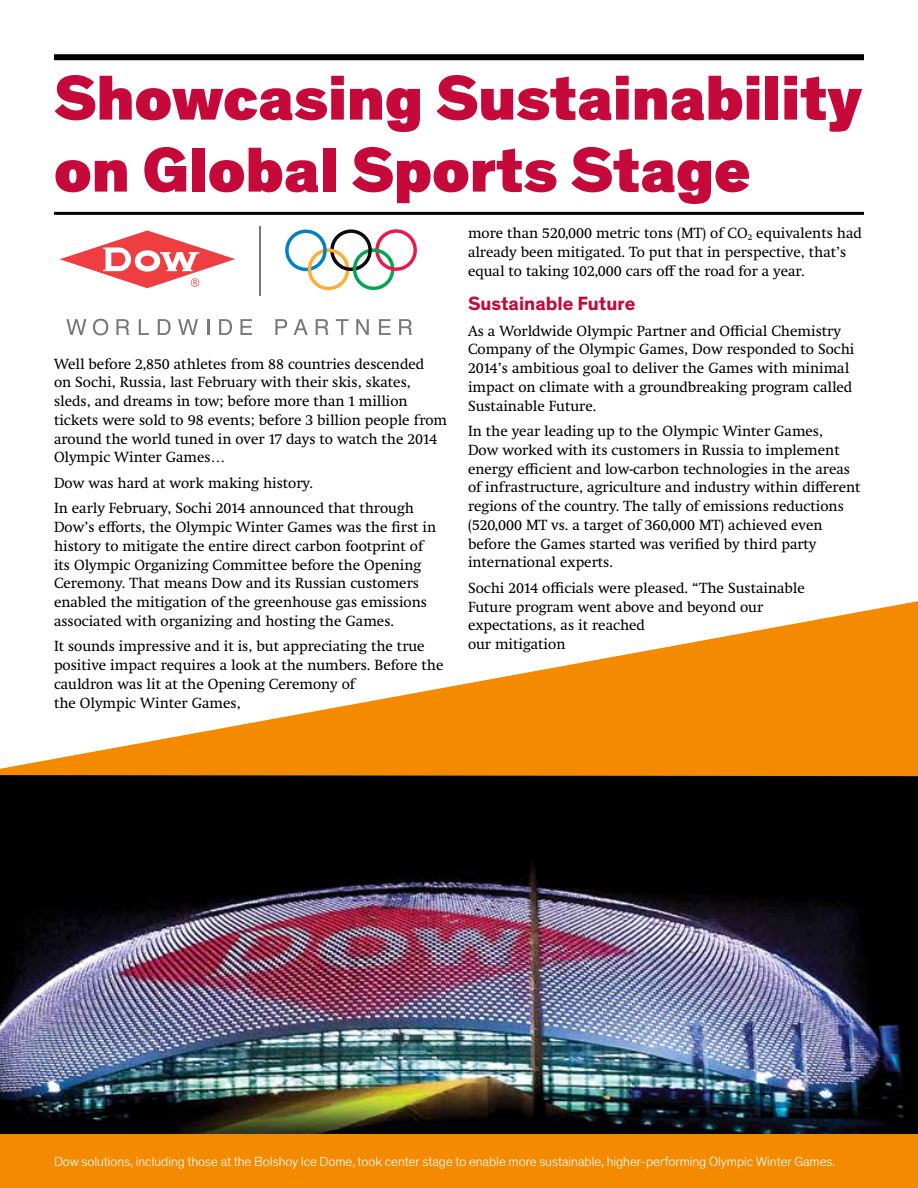
<style>
.page{position:relative;width:918px;height:1188px;background:#fff}
.page>*{position:absolute;margin:0;border:0;box-sizing:border-box;transform-origin:0 0}
.t1{font:900 64.5px/72px "Dow Corporate";color:#c6093b}
.t2{font:700 19.5px "Dow Corporate";color:#c6093b}
.t3{font:15px/18.8px "Swift Neue LT Pro";color:#000}
.t4{font:300 13.5px "Dow Corporate";color:#fff}
</style>
<div class="page">
<img style="left:0;top:776px;width:918px;height:358px">
<svg style="left:0;top:601px;width:918px;height:175px;fill:#f38a00"></svg>
<div style="left:54px;top:54px;width:810px;height:6px;background:#000"></div>
<hr style="left:54px;top:212px;width:810px;height:3px;background:#000">
<div style="left:0;top:1134px;width:918px;height:54px;background:#f38a00"></div>
<svg style="left:66px;top:319px;width:20px;height:16px"></svg>
<svg style="left:93px;top:319px;width:15px;height:16px"></svg>
<svg style="left:116px;top:319px;width:13px;height:16px"></svg>
<svg style="left:139px;top:319px;width:10px;height:16px"></svg>
<svg style="left:158px;top:319px;width:13px;height:16px"></svg>
<svg style="left:178px;top:319px;width:20px;height:16px"></svg>
<svg style="left:207px;top:319px;width:2px;height:16px"></svg>
<svg style="left:219px;top:319px;width:13px;height:16px"></svg>
<svg style="left:240px;top:319px;width:12px;height:16px"></svg>
<svg style="left:275px;top:319px;width:12px;height:16px"></svg>
<svg style="left:294px;top:319px;width:14px;height:16px"></svg>
<svg style="left:316px;top:319px;width:13px;height:16px"></svg>
<svg style="left:336px;top:319px;width:13px;height:16px"></svg>
<svg style="left:356px;top:319px;width:13px;height:16px"></svg>
<svg style="left:379px;top:319px;width:12px;height:16px"></svg>
<svg style="left:399px;top:319px;width:13px;height:16px"></svg>
<hr style="left:260px;top:227px;width:1px;height:68px;background:#77787b">
<svg style="left:285px;top:229px;width:132px;height:61px"></svg>
<svg style="left:60px;top:230px;width:175px;height:58px"></svg>
<h1 class="t1" style="left:54px;top:64px;width:809px">Showcasing Sustainability on Global Sports Stage</h1>
<p class="t3" style="left:54px;top:354px;width:395px">Well before 2,850 athletes from 88 countries descended<br>on Sochi, Russia, last February with their skis, skates, sleds, and dreams in tow; before more than 1 million tickets were sold to 98 events; before 3 billion people from around the world tuned in over 17 days to watch the 2014<br>Olympic Winter Games…</p>
<p class="t3" style="left:54px;top:470px;width:362px;line-height:25.5px">Dow was hard at work making history.<br>In early February, Sochi 2014 announced that through</p>
<p class="t3" style="left:54px;top:518px;width:384px">Dow’s efforts, the Olympic Winter Games was the first in history to mitigate the entire direct carbon footprint of its Olympic Organizing Committee before the Opening Ceremony. That means Dow and its Russian customers enabled the mitigation of the greenhouse gas emissions associated with organizing and hosting the Games.</p>
<p class="t3" style="left:54px;top:637px;width:391px">It sounds impressive and it is, but appreciating the true positive impact requires a look at the numbers. Before the cauldron was lit at the Opening Ceremony of<br>the Olympic Winter Games,</p>
<p class="t3" style="left:468px;top:224px;width:395px">more than 520,000 metric tons (MT) of CO<sub>2</sub> equivalents had already been mitigated. To put that in perspective, that’s equal to taking 102,000 cars off the road for a year.</p>
<h2 class="t2" style="left:468px;top:292px;width:169px">Sustainable Future</h2>
<p class="t3" style="left:468px;top:321px;width:388px">As a Worldwide Olympic Partner and Official Chemistry Company of the Olympic Games, Dow responded to Sochi 2014’s ambitious goal to deliver the Games with minimal impact on climate with a groundbreaking program called Sustainable Future.</p>
<p class="t3" style="left:468px;top:422px;width:394px">In the year leading up to the Olympic Winter Games,<br>Dow worked with its customers in Russia to implement energy efficient and low-carbon technologies in the areas of infrastructure, agriculture and industry within different regions of the country. The tally of emissions reductions (520,000 MT vs. a target of 360,000 MT) achieved even before the Games started was verified by third party international experts.</p>
<p class="t3" style="left:468px;top:578px;width:338px">Sochi 2014 officials were pleased. “The Sustainable Future program went above and beyond our expectations, as it reached<br>our mitigation</p>
<p class="t4" style="left:54px;top:1154px;width:783px">Dow solutions, including those at the Bolshoy Ice Dome, took center stage to enable more sustainable, higher-performing Olympic Winter Games.</p>
</div>
